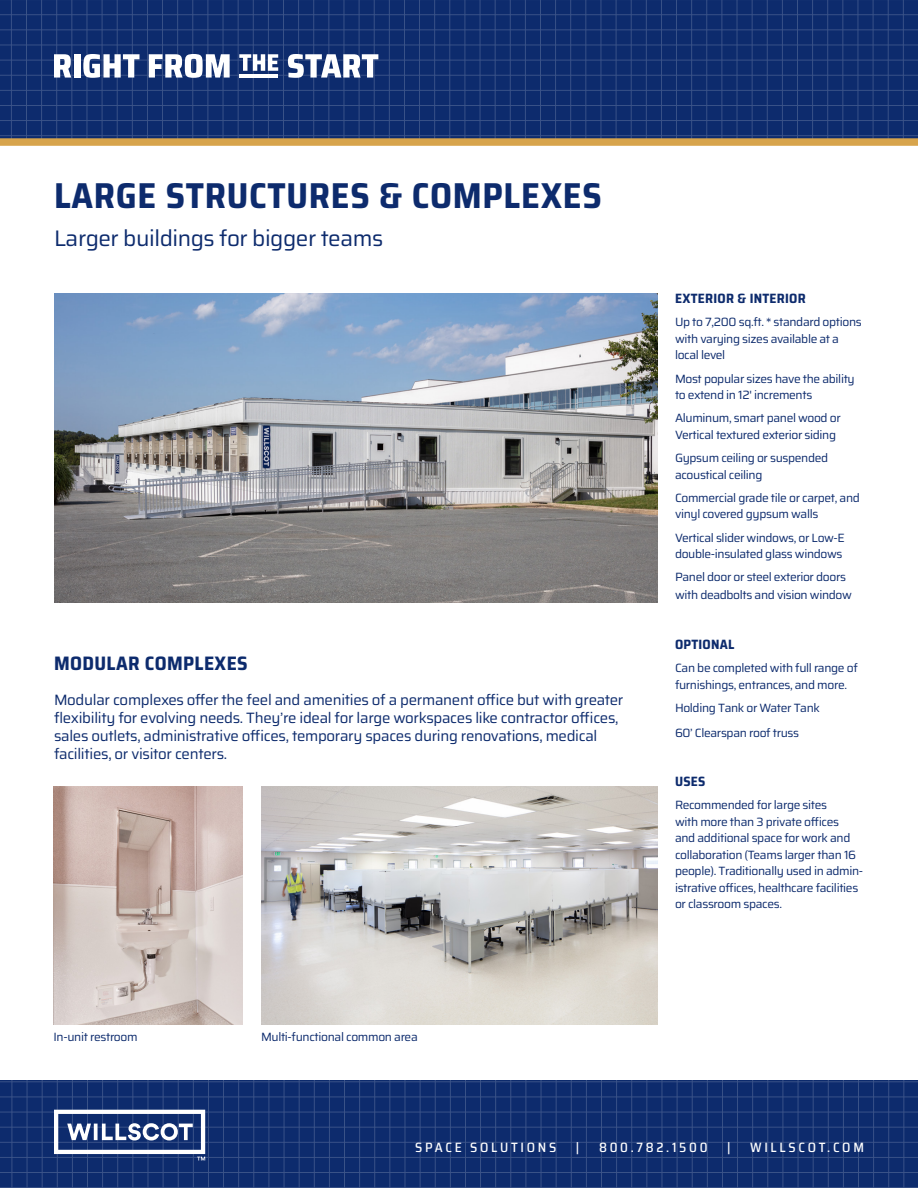
<style>
.page{position:relative;width:918px;height:1188px;background:#fff}
.page>*{position:absolute;margin:0;border:0;box-sizing:border-box;transform-origin:0 0}
.t1{font:700 semi-condensed 36px "Saira";letter-spacing:.02em;color:#0d2b6d}
.t2{font:22.5px "Saira";letter-spacing:-.02em;color:#0d2b6d}
.t3{font:700 semi-condensed 19.5px "Saira";letter-spacing:.02em;color:#0d2b6d}
.t4{font:15px/18px "Saira";letter-spacing:-.02em;color:#0d2b6d}
.t5{font:500 semi-condensed 13.5px "Saira";letter-spacing:.2em;color:#fff}
.t6{font:700 semi-condensed 13.5px "Saira";letter-spacing:.02em;color:#0d2b6d}
.t7{font:12px/16.5px "Saira";letter-spacing:-.03em;color:#0d2b6d}
</style>
<div class="page">
<svg style="left:0;top:0;width:918px;height:138px;fill:#0d2b6d"></svg>
<svg style="left:54px;top:54px;width:17px;height:24px"></svg>
<div style="left:74px;top:54px;width:6px;height:24px;background:#fff"></div>
<svg style="left:83px;top:54px;width:57px;height:24px"></svg>
<svg style="left:149px;top:54px;width:81px;height:24px"></svg>
<svg style="left:239px;top:54px;width:39px;height:17px"></svg>
<svg style="left:288px;top:54px;width:90px;height:24px"></svg>
<hr style="left:239px;top:74px;width:39px;height:4px;background:#fff">
<div style="left:0;top:138px;width:918px;height:8px;background:#d7a44c"></div>
<svg style="left:0;top:1080px;width:918px;height:108px;fill:#0d2b6d"></svg>
<svg style="left:54px;top:1110px;width:151px;height:51px"></svg>
<img style="left:54px;top:294px;width:603px;height:309px">
<img style="left:54px;top:787px;width:189px;height:237px">
<img style="left:261px;top:787px;width:396px;height:237px">
<p class="t1" style="left:54px;top:168px;width:549px">LARGE STRUCTURES &amp; COMPLEXES</p>
<p class="t2" style="left:54px;top:220px;width:331px">Larger buildings for bigger teams</p>
<p class="t3" style="left:54px;top:648px;width:195px">MODULAR COMPLEXES</p>
<p class="t4" style="left:54px;top:691px;width:571px">Modular complexes offer the feel and amenities of a permanent office but with greater flexibility for evolving needs. They’re ideal for large workspaces like contractor offices, sales outlets, administrative offices, temporary spaces during renovations, medical facilities, or visitor centers.</p>
<p class="t7" style="left:54px;top:1028px;width:86px">In-unit restroom</p>
<p class="t7" style="left:261px;top:1028px;width:158px">Multi-functional common area</p>
<p class="t6" style="left:675px;top:288px;width:132px">EXTERIOR &amp; INTERIOR</p>
<p class="t7" style="left:675px;top:314px;width:188px">Up to 7,200 sq.ft. * standard options with varying sizes available at a local level</p>
<p class="t7" style="left:675px;top:370px;width:181px">Most popular sizes have the ability to extend in 12' increments</p>
<p class="t7" style="left:675px;top:410px;width:167px">Aluminum, smart panel wood or<br>Vertical textured exterior siding</p>
<p class="t7" style="left:675px;top:449px;width:155px">Gypsum ceiling or suspended acoustical ceiling</p>
<p class="t7" style="left:675px;top:489px;width:187px">Commercial grade tile or carpet, and vinyl covered gypsum walls</p>
<p class="t7" style="left:675px;top:529px;width:171px">Vertical slider windows, or Low-E double-insulated glass windows</p>
<p class="t7" style="left:675px;top:568px;width:178px;line-height:18px">Panel door or steel exterior doors with deadbolts and vision window</p>
<p class="t6" style="left:675px;top:634px;width:61px">OPTIONAL</p>
<p class="t7" style="left:675px;top:659px;width:184px">Can be completed with full range of furnishings, entrances, and more.</p>
<p class="t7" style="left:675px;top:699px;width:147px">Holding Tank or Water Tank</p>
<p class="t7" style="left:675px;top:724px;width:126px">60’ Clearspan roof truss</p>
<p class="t6" style="left:675px;top:771px;width:32px">USES</p>
<p class="t7" style="left:675px;top:797px;width:190px">Recommended for large sites<br>with more than 3 private offices<br>and additional space for work and collaboration (Teams larger than 16 people). Traditionally used in admin&shy;istrative offices, healthcare facilities or classroom spaces.</p>
<p class="t5" style="left:415px;top:1137px;width:143px">SPACE SOLUTIONS</p>
<p class="t5" style="left:576px;top:1137px;width:5px">|</p>
<p class="t5" style="left:599px;top:1137px;width:110px">800.782.1500</p>
<p class="t5" style="left:727px;top:1137px;width:5px">|</p>
<p class="t5" style="left:750px;top:1137px;width:115px">WILLSCOT.COM</p>
</div>
